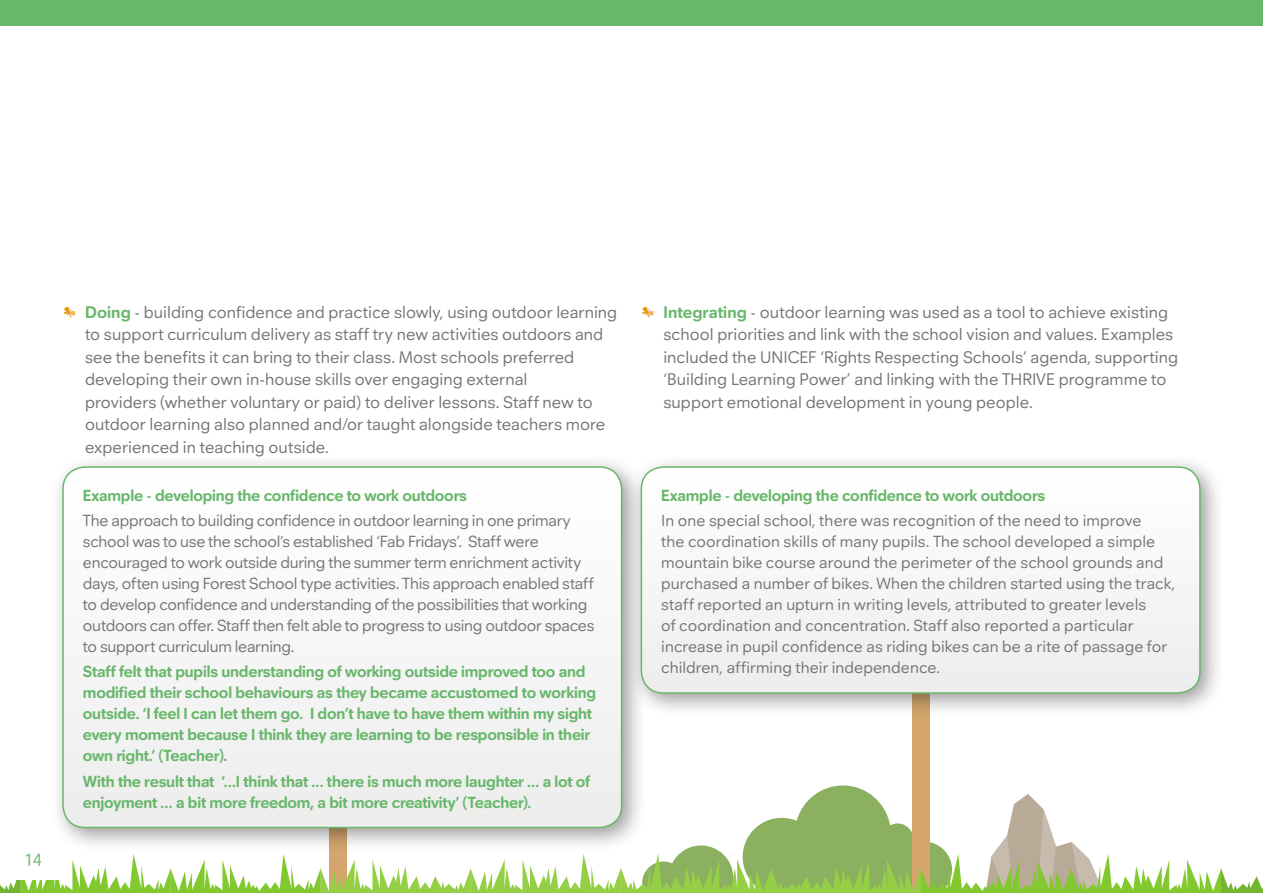
<style>
.page{position:relative;width:1263px;height:893px;background:#fff}
.page>*{position:absolute;margin:0;border:0;box-sizing:border-box;transform-origin:0 0}
.t1{font:18px "Neuzeitfor Plymouth";color:#68b76b}
.t2{font:17.25px/22.5px "Neuzeitfor Plymouth";color:#747373}
.t3{font:16.5px/21px "Neuzeitfor Plymouth";color:#747373}
.t4{font:700 16.5px/21px "Neuzeitfor Plymouth";letter-spacing:-.01em;color:#68b76b}
.s1{font-weight:700;color:#68b76b}
</style>
<div class="page">
<div style="left:0;top:0;width:1263px;height:26px;background:#68b76b"></div>
<svg style="left:63px;top:306px;width:13px;height:12px"></svg>
<svg style="left:642px;top:306px;width:12px;height:12px"></svg>
<div style="left:912px;top:636px;width:17px;height:257px;background:#d4a66e"></div>
<div style="left:50px;top:454px;width:597px;height:399px;background:#000;opacity:.4"></div>
<svg style="left:63px;top:467px;width:559px;height:318px"></svg>
<div style="left:628px;top:454px;width:597px;height:264px;background:#000;opacity:.4"></div>
<div style="left:641px;top:467px;width:559px;height:226px;background:#f6f6f6"></div>
<div style="left:641px;top:466px;width:560px;height:228px;border:2px solid #68b76b;border-radius:22px"></div>
<svg style="left:0;top:785px;width:1263px;height:108px"></svg>
<div style="left:0;top:841px;width:59px;height:38px;background:#fff"></div>
<p class="t1" style="left:25px;top:849px;width:19px">14</p>
<p class="t2" style="left:85px;top:300px;width:534px"><span class="s1">Doing</span> - building confidence and practice slowly, using outdoor learning to support curriculum delivery as staff try new activities outdoors and see the benefits it can bring to their class. Most schools preferred developing their own in-house skills over engaging external<br>providers (whether voluntary or paid) to deliver lessons. Staff new to outdoor learning also planned and/or taught alongside teachers more experienced in teaching outside.</p>
<p class="t2" style="left:663px;top:300px;width:516px"><span class="s1">Integrating</span> - outdoor learning was used as a tool to achieve existing school priorities and link with the school vision and values. Examples included the UNICEF ‘Rights Respecting Schools’ agenda, supporting ‘Building Learning Power’ and linking with the THRIVE programme to support emotional development in young people.</p>
<p class="t4" style="left:83px;top:485px;width:386px">Example - developing the confidence to work outdoors</p>
<p class="t3" style="left:83px;top:510px;width:513px">The approach to building confidence in outdoor learning in one primary school was to use the school’s established ‘Fab Fridays’. Staff were encouraged to work outside during the summer term enrichment activity days, often using Forest School type activities. This approach enabled staff to develop confidence and understanding of the possibilities that working outdoors can offer. Staff then felt able to progress to using outdoor spaces to support curriculum learning.</p>
<p class="t4" style="left:83px;top:661px;width:515px">Staff felt that pupils understanding of working outside improved too and modified their school behaviours as they became accustomed to working outside. ‘I feel I can let them go. I don’t have to have them within my sight every moment because I think they are learning to be responsible in their own right.’ (Teacher).</p>
<p class="t4" style="left:83px;top:770px;width:509px">With the result that ‘…I think that … there is much more laughter … a lot of enjoyment … a bit more freedom, a bit more creativity’ (Teacher).</p>
<p class="t4" style="left:661px;top:485px;width:386px">Example - developing the confidence to work outdoors</p>
<p class="t3" style="left:661px;top:510px;width:516px">In one special school, there was recognition of the need to improve<br>the coordination skills of many pupils. The school developed a simple mountain bike course around the perimeter of the school grounds and purchased a number of bikes. When the children started using the track, staff reported an upturn in writing levels, attributed to greater levels<br>of coordination and concentration. Staff also reported a particular increase in pupil confidence as riding bikes can be a rite of passage for children, affirming their independence.</p>
</div>
